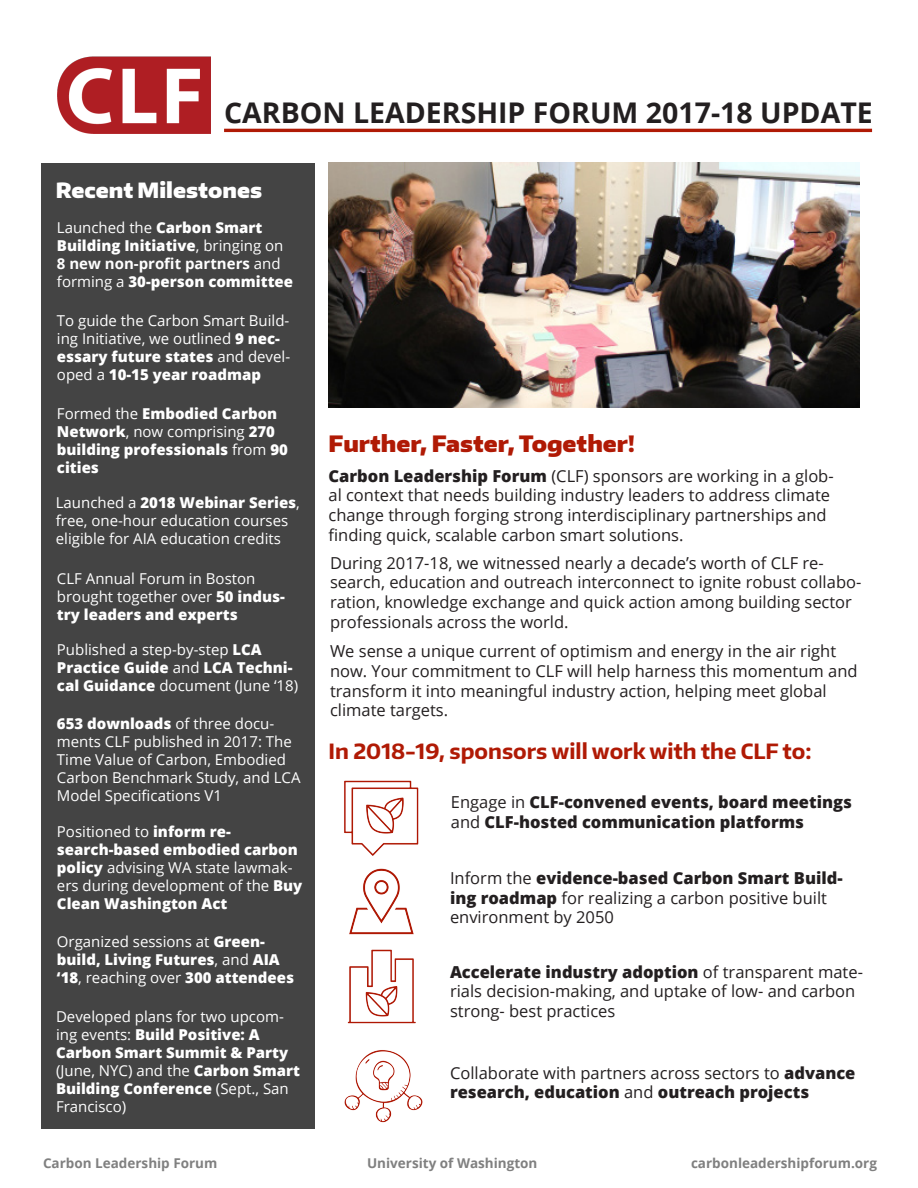
<style>
.page{position:relative;width:918px;height:1188px;background:#fff}
.page>*{position:absolute;margin:0;border:0;box-sizing:border-box;transform-origin:0 0}
.t1{font:700 28.5px "Open Sans";color:#231f20}
.t2{font:900 22.5px "Encode Sans Normal";color:#b01a05}
.t3{font:700 21px "Encode Sans Normal";color:#b01a05}
.t4{font:900 21px "Encode Sans Normal";color:#fff}
.t5{font:16.5px/19.8px "Open Sans";color:#231f20}
.t6{font:800 16.5px/19.8px "Open Sans";color:#231f20}
.t7{font:800 15px/18px "Open Sans";color:#fff}
.t8{font:15px/18px "Open Sans";color:#fff}
.t9{font:700 13.5px "Open Sans";color:#808080}
.s1{font-weight:400}
.s2{font-weight:700}
.s3{font-weight:800}
</style>
<div class="page">
<div style="left:41px;top:163px;width:274px;height:966px;background:#444"></div>
<img style="left:328px;top:163px;width:532px;height:245px">
<img style="left:349px;top:868px;width:65px;height:67px">
<img style="left:344px;top:1050px;width:79px;height:73px">
<img style="left:344px;top:780px;width:75px;height:76px">
<img style="left:347px;top:949px;width:69px;height:75px">
<img style="left:57px;top:56px;width:154px;height:78px">
<hr style="left:224px;top:129px;width:648px;height:3px;background:#b01a05">
<p class="t1" style="left:224px;top:92px;width:650px">CARBON LEADERSHIP FORUM 2017-18 UPDATE</p>
<p class="t4" style="left:56px;top:177px;width:208px">Recent Milestones</p>
<p class="t7" style="left:57px;top:217px;width:238px"><span class="s1">Launched the</span> Carbon Smart<br>Building Initiative<span class="s1">, bringing on<br></span><span class="s2">8 new non-profit partners</span> <span class="s1">and forming a</span> 30-person committee</p>
<p class="t8" style="left:57px;top:311px;width:235px">To guide the Carbon Smart Build&shy;ing Initiative, we outlined <span class="s3">9 nec&shy;essary future states</span> and devel&shy;oped a <span class="s3">10-15 year roadmap</span></p>
<p class="t7" style="left:57px;top:404px;width:232px"><span class="s1">Formed the</span> Embodied Carbon<br>Network<span class="s1">, now comprising</span> 270 building professionals <span class="s1">from</span> 90 cities</p>
<p class="t8" style="left:56px;top:493px;width:246px">Launched a <span class="s3">2018 Webinar Series</span>, free, one-hour education courses eligible for AIA education credits</p>
<p class="t8" style="left:57px;top:569px;width:229px">CLF Annual Forum in Boston brought together over <span class="s3">50 indus&shy;try leaders and experts</span></p>
<p class="t8" style="left:57px;top:640px;width:243px">Published a step-by-step <span class="s3">LCA<br>Practice Guide</span> and <span class="s3">LCA Techni&shy;cal Guidance</span> document (June ‘18)</p>
<p class="t8" style="left:57px;top:714px;width:245px"><span class="s3">653 downloads</span> of three docu&shy;ments CLF published in 2017: The<br>Time Value of Carbon, Embodied<br>Carbon Benchmark Study, and LCA<br>Model Specifications V1</p>
<p class="t7" style="left:57px;top:822px;width:247px"><span class="s1">Positioned to</span> inform re&shy;search-based embodied carbon policy <span class="s1">advising WA state lawmak&shy;ers during development of the</span> Buy<br>Clean Washington Act</p>
<p class="t7" style="left:57px;top:932px;width:239px"><span class="s1">Organized sessions at</span> Green&shy;build, Living Futures<span class="s1">, and</span> AIA ‘18<span class="s1">, reaching over</span> 300 attendees</p>
<p class="t2" style="left:328px;top:429px;width:308px">Further, Faster, Together!</p>
<p class="t5" style="left:328px;top:465px;width:507px"><span class="s3">Carbon Leadership Forum</span> (CLF) sponsors are working in a glob&shy;al context that needs building industry leaders to address climate change through forging strong interdisciplinary partnerships and finding quick, scalable carbon smart solutions.</p>
<p class="t5" style="left:330px;top:552px;width:533px">During 2017-18, we witnessed nearly a decade’s worth of CLF re&shy;search, education and outreach interconnect to ignite robust collabo&shy;ration, knowledge exchange and quick action among building sector professionals across the world.</p>
<p class="t5" style="left:330px;top:641px;width:529px">We sense a unique current of optimism and energy in the air right now. Your commitment to CLF will help harness this momentum and transform it into meaningful industry action, helping meet global climate targets.</p>
<p class="t3" style="left:328px;top:737px;width:485px">In 2018-19, sponsors will work with the CLF to:</p>
<p class="t6" style="left:451px;top:791px;width:403px"><span class="s1">Engage in</span> CLF-convened events, board meetings <span class="s1">and</span> CLF-hosted communication platforms</p>
<p class="t5" style="left:450px;top:867px;width:394px">Inform the <span class="s3">evidence-based Carbon Smart Build&shy;ing roadmap</span> for realizing a carbon positive built environment by 2050</p>
<p class="t5" style="left:450px;top:961px;width:415px"><span class="s3">Accelerate industry adoption</span> of transparent mate&shy;rials decision-making, and uptake of low- and carbon</p>
<p class="t8" style="left:56px;top:1008px;width:229px">Developed plans for two upcom-</p>
<p class="t5" style="left:450px;top:1001px;width:167px">strong- best practices</p>
<p class="t7" style="left:56px;top:1025px;width:246px"><span class="s1">ing events:</span> Build Positive: A<br>Carbon Smart Summit &amp; Party <span class="s1">(June, NYC) and the</span> Carbon Smart<br>Building Conference <span class="s1">(Sept., San<br>Francisco)</span></p>
<p class="t5" style="left:450px;top:1062px;width:407px">Collaborate with partners across sectors to <span class="s3">advance research, education</span> and <span class="s3">outreach projects</span></p>
<p class="t9" style="left:43px;top:1153px;width:176px">Carbon Leadership Forum</p>
<p class="t9" style="left:367px;top:1153px;width:172px">University of Washington</p>
<p class="t9" style="left:691px;top:1153px;width:187px">carbonleadershipforum.org</p>
</div>
